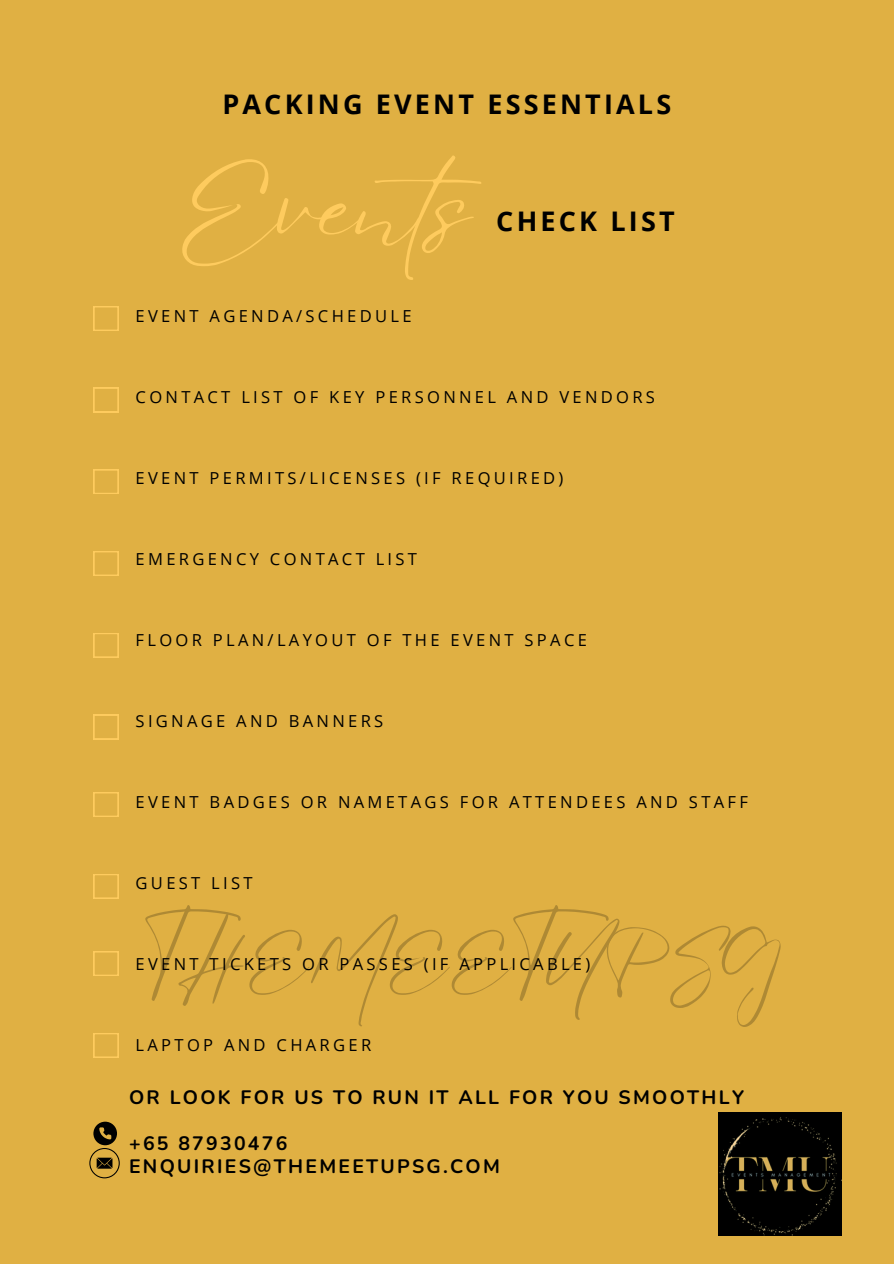
<style>
.page{position:relative;width:894px;height:1264px;background:#fff}
.page>*{position:absolute;margin:0;border:0;box-sizing:border-box;transform-origin:0 0}
.t1{font:111px "Eyesome Script";color:#fecb5e}
.t2{font:67.5px "Eyesome Script";color:#000}
.t3{font:700 27px "Open Sans";letter-spacing:.115em;color:#000}
.t4{font:700 19.35px/22.8px "Nunito";letter-spacing:.115em;color:#000}
.t5{font:16.5px "Open Sans";letter-spacing:.2em;color:#000}
</style>
<div class="page">
<div style="left:0;top:0;width:893px;height:1263px;background:#e0b043"></div>
<img style="left:718px;top:1112px;width:123px;height:123px">
<svg style="left:94px;top:306px;width:24px;height:25px"></svg>
<svg style="left:94px;top:388px;width:24px;height:24px"></svg>
<svg style="left:94px;top:469px;width:24px;height:25px"></svg>
<svg style="left:94px;top:551px;width:24px;height:24px"></svg>
<svg style="left:94px;top:633px;width:24px;height:24px"></svg>
<svg style="left:94px;top:715px;width:24px;height:24px"></svg>
<svg style="left:94px;top:792px;width:24px;height:24px"></svg>
<svg style="left:94px;top:874px;width:24px;height:24px"></svg>
<svg style="left:94px;top:951px;width:24px;height:24px"></svg>
<svg style="left:94px;top:1033px;width:24px;height:24px"></svg>
<svg style="left:89px;top:1121px;width:31px;height:57px"></svg>
<p class="t3" style="left:222px;top:85px;width:450px">PACKING EVENT ESSENTIALS</p>
<p class="t1" style="left:176px;top:133px;width:349px">Events</p>
<h3 class="t5" style="left:136px;top:304px;width:277px">EVENT AGENDA/SCHEDULE</h3>
<p class="t3" style="left:496px;top:202px;width:180px">CHECK LIST</p>
<h3 class="t5" style="left:136px;top:385px;width:520px">CONTACT LIST OF KEY PERSONNEL AND VENDORS</h3>
<h1 class="t5" style="left:136px;top:466px;width:429px">EVENT PERMITS/LICENSES (IF REQUIRED)</h1>
<p class="t5" style="left:136px;top:547px;width:283px">EMERGENCY CONTACT LIST</p>
<p class="t5" style="left:136px;top:628px;width:452px">FLOOR PLAN/LAYOUT OF THE EVENT SPACE</p>
<p class="t5" style="left:136px;top:709px;width:249px">SIGNAGE AND BANNERS</p>
<p class="t5" style="left:136px;top:790px;width:613px">EVENT BADGES OR NAMETAGS FOR ATTENDEES AND STAFF</p>
<p class="t5" style="left:136px;top:871px;width:118px">GUEST LIST</p>
<h2 class="t2" style="left:142px;top:914px;width:639px">THEMEETUPSG</h2>
<p class="t5" style="left:136px;top:952px;width:456px">EVENT TICKETS OR PASSES (IF APPLICABLE)</p>
<p class="t5" style="left:136px;top:1033px;width:237px">LAPTOP AND CHARGER</p>
<h2 class="t4" style="left:129px;top:1086px;width:616px">OR LOOK FOR US TO RUN IT ALL FOR YOU SMOOTHLY</h2>
<h4 class="t4" style="left:129px;top:1132px;width:372px">+65 87930476<br>ENQUIRIES@THEMEETUPSG.COM</h4>
</div>
